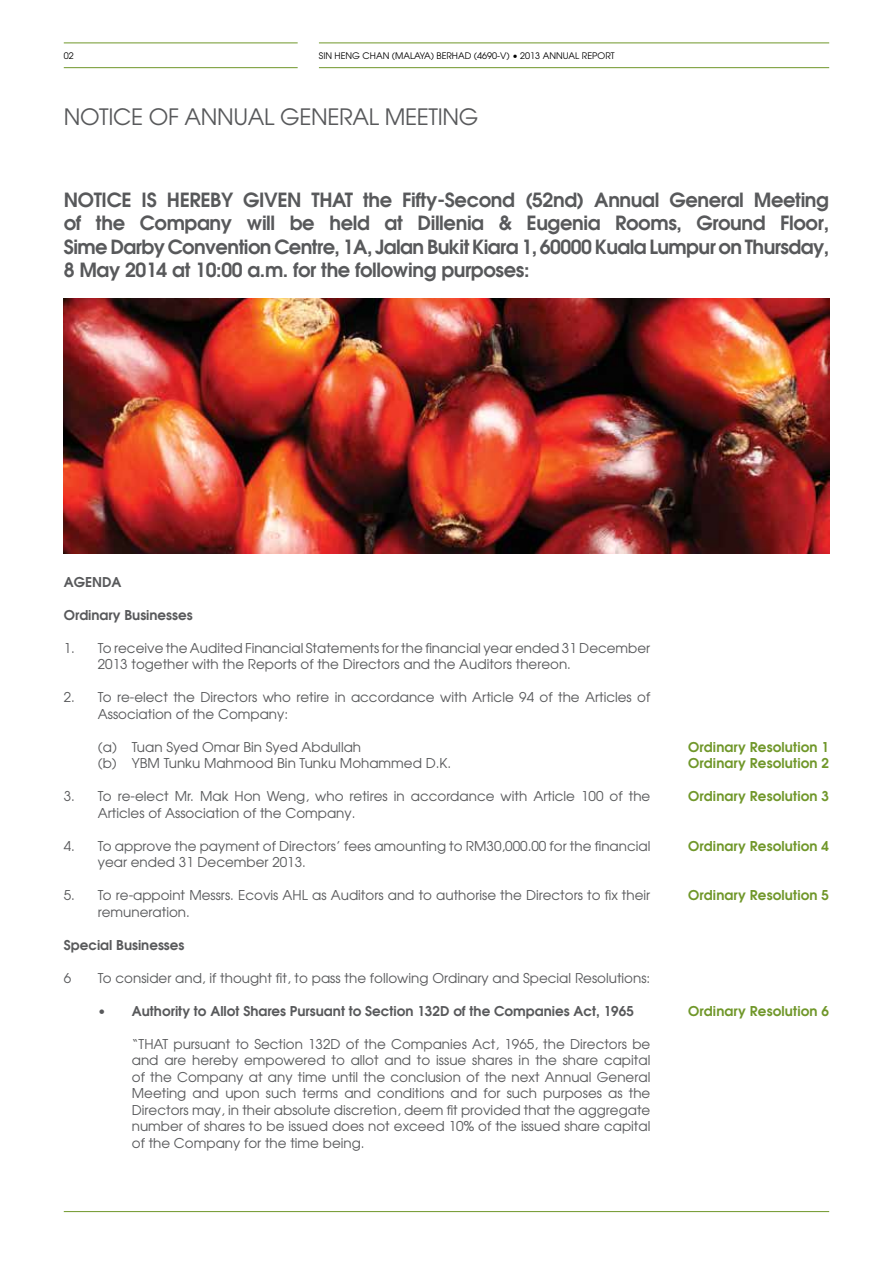
<style>
.page{position:relative;width:893px;height:1263px;background:#fff}
.page>*{position:absolute;margin:0;border:0;box-sizing:border-box;transform-origin:0 0}
.t1{font:22.5px "Avant Garde";letter-spacing:-.015em;color:#58595b}
.t2{font:600 19.5px/23.4px "Avant Garde";letter-spacing:-.02em;color:#58595b;text-align:justify}
.t3{font:13.5px/16.5px "Avant Garde";color:#58595b}
.t4{font:600 13.5px/16.5px "Avant Garde";letter-spacing:.01em;color:#70972a}
.t5{font:600 13.5px "Avant Garde";color:#58595b}
.t6{font:9px "Avant Garde";color:#000}
</style>
<div class="page">
<hr style="left:64px;top:43px;width:234px;height:1px;background:#70972a">
<hr style="left:319px;top:43px;width:510px;height:1px;background:#70972a">
<hr style="left:64px;top:67px;width:234px;height:1px;background:#70972a">
<hr style="left:319px;top:67px;width:510px;height:1px;background:#70972a">
<hr style="left:64px;top:1211px;width:765px;height:1px;background:#70972a">
<img style="left:64px;top:299px;width:765px;height:255px">
<p class="t6" style="left:64px;top:50px;width:11px">02</p>
<p class="t6" style="left:319px;top:50px;width:297px">SIN HENG CHAN (MALAYA) BERHAD (4690-V) • 2013 ANNUAL REPORT</p>
<p class="t1" style="left:64px;top:102px;width:30px">Notice</p>
<p class="t1" style="left:149px;top:102px;width:68px">of Annual</p>
<p class="t1" style="left:280px;top:102px;width:34px">General</p>
<p class="t1" style="left:385px;top:102px;width:34px">Meeting</p>
<p class="t2" style="left:64px;top:188px;width:767px">NOTICE IS HEREBY GIVEN THAT the Fifty-Second (52nd) Annual General Meeting of the Company will be held at Dillenia &amp; Eugenia Rooms, Ground Floor, Sime Darby Convention Centre, 1A, Jalan Bukit Kiara 1, 60000 Kuala Lumpur on Thursday, 8 May 2014 at 10:00 a.m. for the following purposes:</p>
<p class="t5" style="left:64px;top:573px;width:59px">AGENDA</p>
<p class="t5" style="left:64px;top:606px;width:130px">Ordinary Businesses</p>
<p class="t3" style="left:98px;top:639px;width:554px;text-indent:-34px">1. To receive the Audited Financial Statements for the financial year ended 31 December<br>2013 together with the Reports of the Directors and the Auditors thereon.</p>
<p class="t3" style="left:98px;top:689px;width:554px;text-indent:-34px">2. To re-elect the Directors who retire in accordance with Article 94 of the Articles of<br>Association of the Company:</p>
<p class="t3" style="left:98px;top:738px;width:355px">(a) Tuan Syed Omar Bin Syed Abdullah<br>(b) YBM Tunku Mahmood Bin Tunku Mohammed D.K.</p>
<p class="t3" style="left:98px;top:788px;width:554px;text-indent:-34px">3. To re-elect Mr. Mak Hon Weng, who retires in accordance with Article 100 of the<br>Articles of Association of the Company.</p>
<p class="t3" style="left:98px;top:837px;width:554px;text-indent:-34px">4. To approve the payment of Directors’ fees amounting to RM30,000.00 for the financial year ended 31 December 2013.</p>
<p class="t3" style="left:98px;top:887px;width:554px;text-indent:-34px">5. To re-appoint Messrs. Ecovis AHL as Auditors and to authorise the Directors to fix their remuneration.</p>
<p class="t5" style="left:64px;top:936px;width:122px">Special Businesses</p>
<p class="t3" style="left:64px;top:969px;width:9px">6</p>
<p class="t3" style="left:98px;top:969px;width:554px">To consider and, if thought fit, to pass the following Ordinary and Special Resolutions:</p>
<p class="t5" style="left:98px;top:1002px;width:538px">• Authority to Allot Shares Pursuant to Section 132D of the Companies Act, 1965</p>
<p class="t3" style="left:132px;top:1035px;width:520px;text-align:justify">“THAT pursuant to Section 132D of the Companies Act, 1965, the Directors be and are hereby empowered to allot and to issue shares in the share capital of the Company at any time until the conclusion of the next Annual General Meeting and upon such terms and conditions and for such purposes as the Directors may, in their absolute discretion, deem fit provided that the aggregate number of shares to be issued does not exceed 10% of the issued share capital of the Company for the time being.</p>
<p class="t4" style="left:688px;top:738px;width:143px">Ordinary Resolution 1<br>Ordinary Resolution 2</p>
<p class="t4" style="left:688px;top:788px;width:143px">Ordinary Resolution 3</p>
<p class="t4" style="left:688px;top:837px;width:143px">Ordinary Resolution 4</p>
<p class="t4" style="left:688px;top:887px;width:143px">Ordinary Resolution 5</p>
<p class="t4" style="left:688px;top:1002px;width:143px">Ordinary Resolution 6</p>
</div>
